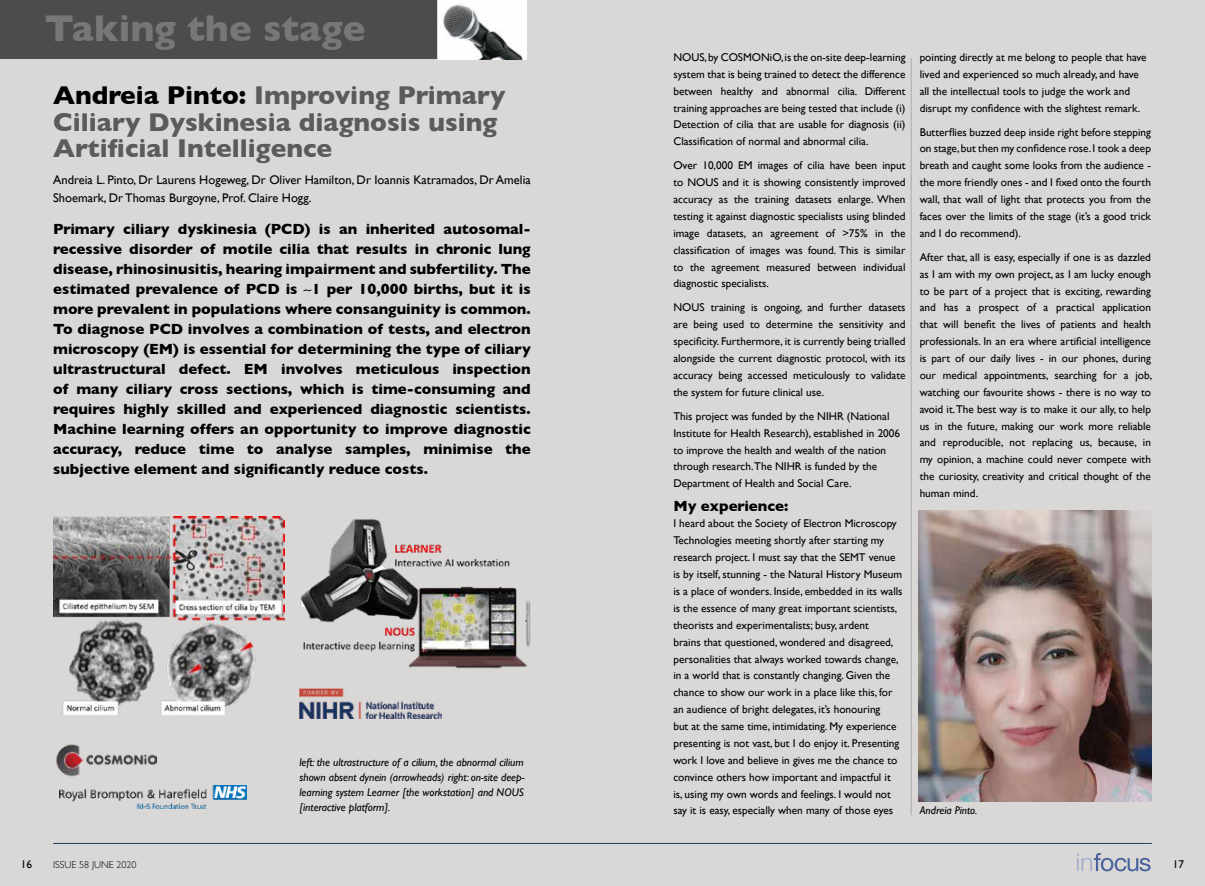
<style>
.page{position:relative;width:1205px;height:886px;background:#dad7d7}
.page>*{position:absolute;margin:0;border:0;box-sizing:border-box;transform-origin:0 0}
.t1{font:700 38px "Gill Sans";color:#787676}
.t2{font:700 26.25px/26.2px "Gill Sans";color:#5b5b5b}
.t3{font:700 15px/20px "Gill Sans";color:#000;text-align:justify}
.t4{font:12.5px/17.5px "Gill Sans";color:#000}
.t5{font:11.25px/16.9px "Gill Sans";color:#000;text-align:justify}
.t6{font:italic 11.25px/15px "Gill Sans";color:#000;text-align:justify}
.t7{font:300 10px "Gill Sans";color:#000}
.s1{color:#000}
</style>
<div class="page">
<svg style="left:1077px;top:853px;width:73px;height:18px"></svg>
<hr style="left:53px;top:843px;width:1099px;height:1px;background:#1e4164">
<img style="left:53px;top:516px;width:232px;height:199px">
<img style="left:300px;top:519px;width:231px;height:150px">
<img style="left:919px;top:510px;width:233px;height:292px">
<img style="left:59px;top:785px;width:187px;height:23px">
<img style="left:56px;top:744px;width:100px;height:33px">
<img style="left:438px;top:0;width:89px;height:59px">
<div style="left:0;top:0;width:437px;height:59px;background:#4d4c4c"></div>
<hr style="left:911px;top:58px;width:1px;height:757px;background:#a7a9ac">
<img style="left:299px;top:688px;width:142px;height:30px">
<h1 class="t1" style="left:45px;top:-2px;width:322px">Taking the stage</h1>
<h2 class="t2" style="left:53px;top:82px;width:454px"><span class="s1">Andreia Pinto:</span> Improving Primary<br>Ciliary Dyskinesia diagnosis using<br>Artificial Intelligence</h2>
<p class="t4" style="left:53px;top:171px;width:479px">Andreia L. Pinto, Dr Laurens Hogeweg, Dr Oliver Hamilton, Dr Ioannis Katramados, Dr Amelia<br>Shoemark, Dr Thomas Burgoyne, Prof. Claire Hogg.</p>
<p class="t3" style="left:53px;top:219px;width:479px">Primary ciliary dyskinesia (PCD) is an inherited autosomal&shy;recessive disorder of motile cilia that results in chronic lung disease, rhinosinusitis, hearing impairment and subfertility. The estimated prevalence of PCD is ∼1 per 10,000 births, but it is more prevalent in populations where consanguinity is common.<br>To diagnose PCD involves a combination of tests, and electron microscopy (EM) is essential for determining the type of ciliary ultrastructural defect. EM involves meticulous inspection of many ciliary cross sections, which is time-consuming and requires highly skilled and experienced diagnostic scientists.<br>Machine learning offers an opportunity to improve diagnostic accuracy, reduce time to analyse samples, minimise the subjective element and significantly reduce costs.</p>
<p class="t6" style="left:299px;top:755px;width:226px">left: the ultrastructure of a cilium, the abnormal cilium shown absent dynein (arrowheads) right: on-site deep&shy;learning system Learner [the workstation] and NOUS [interactive platform].</p>
<p class="t5" style="left:673px;top:49px;width:234px">NOUS, by COSMONiO, is the on-site deep-learning system that is being trained to detect the difference between healthy and abnormal cilia. Different training approaches are being tested that include (i)<br>Detection of cilia that are usable for diagnosis (ii)<br>Classification of normal and abnormal cilia.</p>
<p class="t5" style="left:673px;top:157px;width:234px">Over 10,000 EM images of cilia have been input to NOUS and it is showing consistently improved accuracy as the training datasets enlarge. When testing it against diagnostic specialists using blinded image datasets, an agreement of &gt;75% in the classification of images was found. This is similar to the agreement measured between individual diagnostic specialists.</p>
<p class="t5" style="left:673px;top:299px;width:234px">NOUS training is ongoing, and further datasets are being used to determine the sensitivity and specificity. Furthermore, it is currently being trialled alongside the current diagnostic protocol, with its accuracy being accessed meticulously to validate the system for future clinical use.</p>
<p class="t5" style="left:673px;top:407px;width:228px;text-align:left">This project was funded by the NIHR (National Institute for Health Research), established in 2006 to improve the health and wealth of the nation through research.The NIHR is funded by the Department of Health and Social Care.</p>
<h3 class="t3" style="left:673px;top:495px;width:116px">My experience:</h3>
<p class="t5" style="left:673px;top:515px;width:231px;text-align:left">I heard about the Society of Electron Microscopy Technologies meeting shortly after starting my research project. I must say that the SEMT venue is by itself, stunning - the Natural History Museum is a place of wonders. Inside, embedded in its walls is the essence of many great important scientists, theorists and experimentalists; busy, ardent<br>brains that questioned, wondered and disagreed, personalities that always worked towards change, in a world that is constantly changing. Given the chance to show our work in a place like this, for an audience of bright delegates, it’s honouring<br>but at the same time, intimidating. My experience presenting is not vast, but I do enjoy it. Presenting work I love and believe in gives me the chance to convince others how important and impactful it is, using my own words and feelings. I would not say it is easy, especially when many of those eyes</p>
<p class="t5" style="left:919px;top:49px;width:228px;text-align:left">pointing directly at me belong to people that have lived and experienced so much already, and have all the intellectual tools to judge the work and disrupt my confidence with the slightest remark.</p>
<p class="t5" style="left:919px;top:123px;width:233px">Butterflies buzzed deep inside right before stepping on stage, but then my confidence rose. I took a deep breath and caught some looks from the audience - the more friendly ones - and I fixed onto the fourth wall, that wall of light that protects you from the faces over the limits of the stage (it’s a good trick and I do recommend).</p>
<p class="t5" style="left:919px;top:248px;width:234px">After that, all is easy, especially if one is as dazzled as I am with my own project, as I am lucky enough to be part of a project that is exciting, rewarding and has a prospect of a practical application that will benefit the lives of patients and health professionals. In an era where artificial intelligence is part of our daily lives - in our phones, during our medical appointments, searching for a job, watching our favourite shows - there is no way to avoid it. The best way is to make it our ally, to help us in the future, making our work more reliable and reproducible, not replacing us, because, in my opinion, a machine could never compete with the curiosity, creativity and critical thought of the human mind.</p>
<p class="t6" style="left:919px;top:803px;width:59px">Andreia Pinto.</p>
<p class="t5" style="left:21px;top:856px;width:13px">16</p>
<p class="t7" style="left:53px;top:856px;width:85px">ISSUE 58 JUNE 2020</p>
<p class="t5" style="left:1173px;top:856px;width:13px">17</p>
</div>
